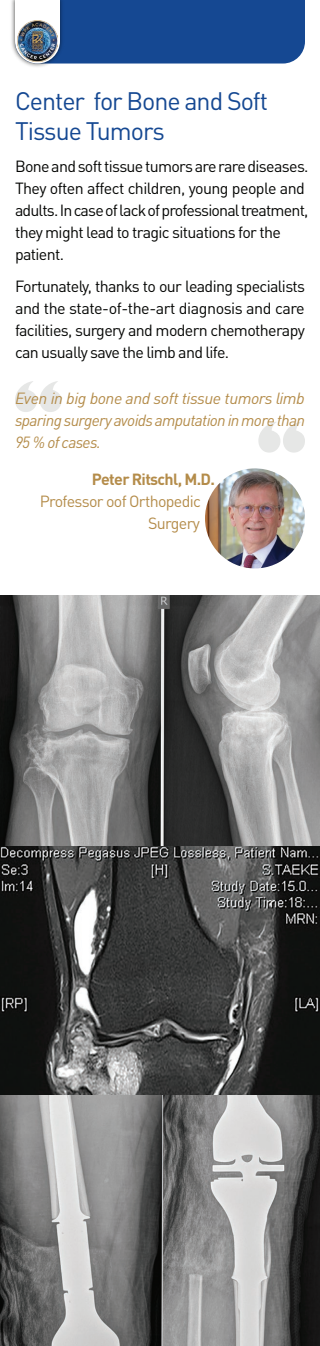
<style>
.page{position:relative;width:320px;height:1346px;background:#fff}
.page>*{position:absolute;margin:0;border:0;box-sizing:border-box;transform-origin:0 0}
.t1{font:25px/30px "DIN Pro";letter-spacing:-.04em;color:#154892}
.t2{font:16px/22px "DIN Pro";letter-spacing:-.04em;color:#040503}
.t3{font:italic 16px/22px "DIN Pro";letter-spacing:-.04em;color:#b48c4a;text-align:justify}
.t4{font:16px/22px "DIN Pro";letter-spacing:-.04em;color:#b48c4a;text-align:right}
.t5{font:700 16px "DIN Pro";letter-spacing:-.04em;color:#b48c4a}
</style>
<div class="page">
<div style="left:66px;top:0;width:239px;height:63px;background:#154892"></div>
<img style="left:11px;top:0;width:55px;height:67px">
<svg style="left:15px;top:0;width:45px;height:63px"></svg>
<img style="left:18px;top:21px;width:40px;height:40px">
<svg style="left:15px;top:381px;width:47px;height:31px"></svg>
<svg style="left:258px;top:422px;width:47px;height:30px"></svg>
<img style="left:205px;top:468px;width:100px;height:100px;border-radius:50px">
<img style="left:0;top:595px;width:320px;height:750px">
<h1 class="t1" style="left:15px;top:83px;width:255px">Center for Bone and Soft<br>Tissue Tumors</h1>
<p class="t2" style="left:15px;top:153px;width:295px">Bone and soft tissue tumors are rare diseases.<br>They often affect children, young people and adults. In case of lack of professional treatment, they might lead to tragic situations for the patient.</p>
<p class="t2" style="left:15px;top:273px;width:291px;text-align:justify">Fortunately, thanks to our leading specialists and the state-of-the-art diagnosis and care facilities, surgery and modern chemotherapy can usually save the limb and life.</p>
<p class="t3" style="left:15px;top:385px;width:291px">Even in big bone and soft tissue tumors limb sparing surgery avoids amputation in more than 95 % of cases.</p>
<p class="t5" style="left:92px;top:466px;width:125px">Peter Ritschl, M.D.</p>
<p class="t4" style="left:40px;top:489px;width:163px">Professor oof Orthopedic<br>Surgery</p>
</div>
